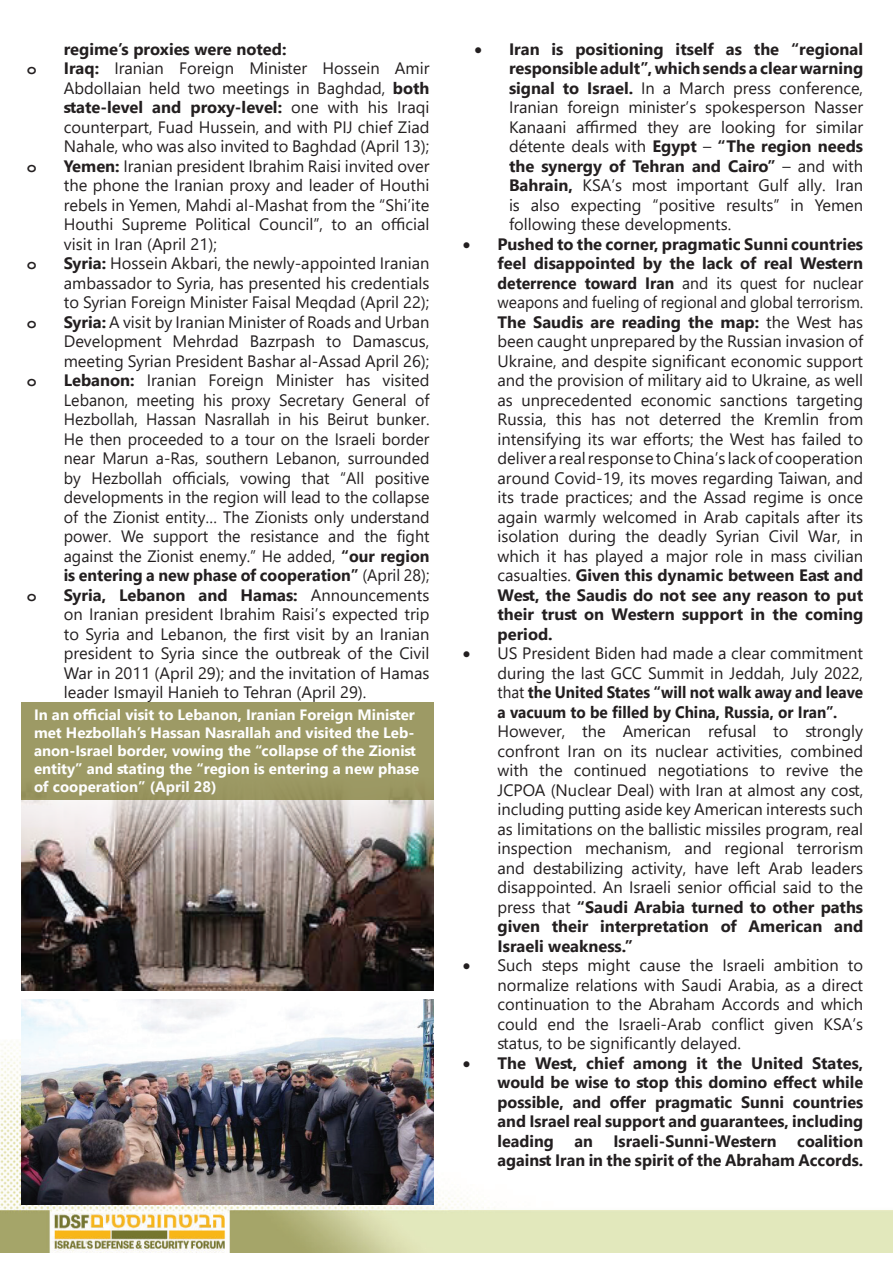
<style>
.page{position:relative;width:893px;height:1263px;background:#fff}
.page>*{position:absolute;margin:0;border:0;box-sizing:border-box;transform-origin:0 0}
.t1{font:16.5px/19.5px "Segoe UI";color:#231f20;text-align:justify}
.t2{font:16.5px/19.5px "Segoe UI";color:#231f20;text-align:justify;scale:.95 1}
.t3{font:700 16.5px/19.5px "Segoe UI";color:#231f20;text-align:justify}
.t4{font:700 16.5px "Courier New";color:#231f20}
.t5{font:700 15px/18px "Segoe UI";color:#fff}
.s1{font-weight:700}
</style>
<div class="page">
<img style="left:0;top:1044px;width:893px;height:208px">
<img style="left:21px;top:799px;width:413px;height:191px">
<img style="left:21px;top:1000px;width:413px;height:204px">
<div style="left:21px;top:702px;width:413px;height:97px;background:#9d9a65"></div>
<p class="t3" style="left:64px;top:38px;width:224px">regime’s proxies were noted:</p>
<p class="t4" style="left:27px;top:59px;width:11px">o</p>
<p class="t1" style="left:64px;top:57px;width:367px"><span class="s1">Iraq:</span> Iranian Foreign Minister Hossein Amir Abdollaian held two meetings in Baghdad, <span class="s1">both state-level and proxy-level:</span> one with his Iraqi counterpart, Fuad Hussein, and with PIJ chief Ziad Nahale, who was also invited to Baghdad (April 13);</p>
<p class="t4" style="left:27px;top:156px;width:11px">o</p>
<p class="t1" style="left:64px;top:154px;width:367px"><span class="s1">Yemen:</span> Iranian president Ibrahim Raisi invited over the phone the Iranian proxy and leader of Houthi rebels in Yemen, Mahdi al-Mashat from the “Shi’ite Houthi Supreme Political Council”, to an official visit in Iran (April 21);</p>
<p class="t4" style="left:27px;top:254px;width:11px">o</p>
<p class="t1" style="left:64px;top:252px;width:367px"><span class="s1">Syria:</span> Hossein Akbari, the newly-appointed Iranian ambassador to Syria, has presented his credentials to Syrian Foreign Minister Faisal Meqdad (April 22);</p>
<p class="t4" style="left:27px;top:312px;width:11px">o</p>
<p class="t1" style="left:64px;top:311px;width:367px"><span class="s1">Syria:</span> A visit by Iranian Minister of Roads and Urban Development Mehrdad Bazrpash to Damascus, meeting Syrian President Bashar al-Assad April 26);</p>
<p class="t4" style="left:27px;top:371px;width:11px">o</p>
<p class="t1" style="left:64px;top:369px;width:367px"><span class="s1">Lebanon:</span> Iranian Foreign Minister has visited Lebanon, meeting his proxy Secretary General of Hezbollah, Hassan Nasrallah in his Beirut bunker.<br>He then proceeded to a tour on the Israeli border near Marun a-Ras, southern Lebanon, surrounded by Hezbollah officials, vowing that “All positive developments in the region will lead to the collapse of the Zionist entity… The Zionists only understand power. We support the resistance and the fight against the Zionist enemy.” He added, <span class="s1">“our region is entering a new phase of cooperation”</span> (April 28);</p>
<p class="t4" style="left:27px;top:585px;width:11px">o</p>
<p class="t1" style="left:64px;top:583px;width:367px"><span class="s1">Syria, Lebanon and Hamas:</span> Announcements on Iranian president Ibrahim Raisi’s expected trip to Syria and Lebanon, the first visit by an Iranian president to Syria since the outbreak of the Civil War in 2011 (April 29); and the invitation of Hamas leader Ismayil Hanieh to Tehran (April 29).</p>
<p class="t5" style="left:34px;top:704px;width:387px">In an official visit to Lebanon, Iranian Foreign Minister met Hezbollah’s Hassan Nasrallah and visited the Leb&shy;anon-Israel border, vowing the “collapse of the Zionist entity” and stating the “region is entering a new phase of cooperation” (April 28)</p>
<p class="t1" style="left:509px;top:37px;width:356px;text-indent:-35px">• <span class="s1">Iran is positioning itself as the “regional responsible adult”, which sends a clear warning signal to Israel.</span> In a March press conference, Iranian foreign minister’s spokesperson Nasser Kanaani affirmed they are looking for similar détente deals with <span class="s1">Egypt</span> – <span class="s1">“The region needs the synergy of Tehran and Cairo”</span> – and with <span class="s1">Bahrain,</span> KSA’s most important Gulf ally. Iran is also expecting “positive results” in Yemen following these developments.</p>
<p class="t2" style="left:497px;top:232px;width:386px;text-indent:-35px">• <span class="s1">Pushed to the corner, pragmatic Sunni countries feel disappointed by the lack of real Western deterrence toward Iran</span> and its quest for nuclear weapons and fueling of regional and global terrorism.<br><span class="s1">The Saudis are reading the map:</span> the West has been caught unprepared by the Russian invasion of Ukraine, and despite significant economic support and the provision of military aid to Ukraine, as well as unprecedented economic sanctions targeting Russia, this has not deterred the Kremlin from intensifying its war efforts; the West has failed to deliver a real response to China’s lack of cooperation around Covid-19, its moves regarding Taiwan, and its trade practices; and the Assad regime is once again warmly welcomed in Arab capitals after its isolation during the deadly Syrian Civil War, in which it has played a major role in mass civilian casualties. <span class="s1">Given this dynamic between East and West, the Saudis do not see any reason to put their trust on Western support in the coming period.</span></p>
<p class="t1" style="left:497px;top:642px;width:367px;text-indent:-35px">• US President Biden had made a clear commitment during the last GCC Summit in Jeddah, July 2022, that <span class="s1">the United States “will not walk away and leave a vacuum to be filled by China, Russia, or Iran”.</span></p>
<p class="t1" style="left:497px;top:720px;width:367px">However, the American refusal to strongly confront Iran on its nuclear activities, combined with the continued negotiations to revive the JCPOA (Nuclear Deal) with Iran at almost any cost, including putting aside key American interests such as limitations on the ballistic missiles program, real inspection mechanism, and regional terrorism and destabilizing activity, have left Arab leaders disappointed. An Israeli senior official said to the press that <span class="s1">“Saudi Arabia turned to other paths given their interpretation of American and Israeli weakness.”</span></p>
<p class="t1" style="left:497px;top:954px;width:367px;text-indent:-35px">• Such steps might cause the Israeli ambition to normalize relations with Saudi Arabia, as a direct continuation to the Abraham Accords and which could end the Israeli-Arab conflict given KSA’s status, to be significantly delayed.</p>
<p class="t3" style="left:497px;top:1052px;width:367px;text-indent:-35px">• The West, chief among it the United States, would be wise to stop this domino effect while possible, and offer pragmatic Sunni countries and Israel real support and guarantees, including leading an Israeli-Sunni-Western coalition against Iran in the spirit of the Abraham Accords.</p>
</div>
